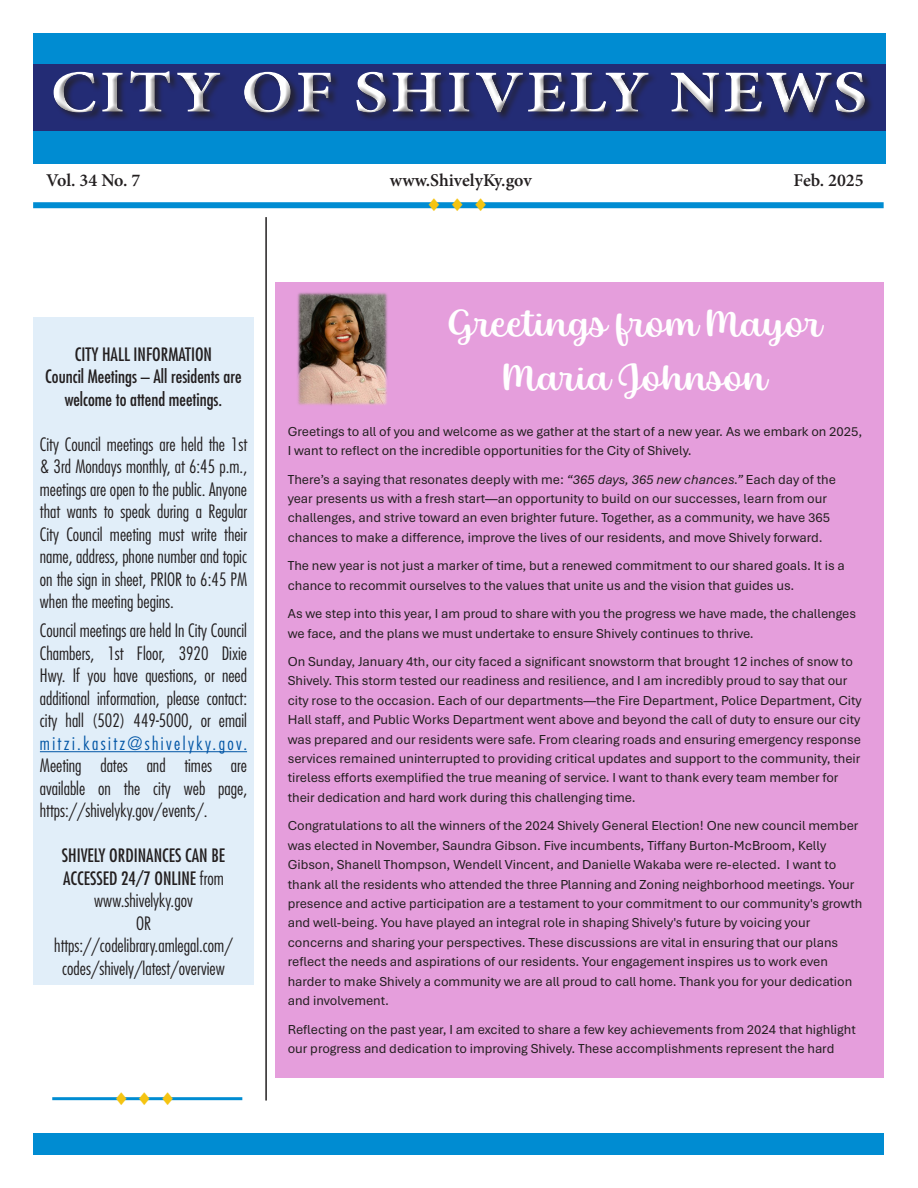
<style>
.page{position:relative;width:918px;height:1188px;background:#fff}
.page>*{position:absolute;margin:0;border:0;box-sizing:border-box;transform-origin:0 0}
.t1{font:700 60px "Minion Pro";letter-spacing:.04em;color:#fff;scale:1.14 1}
.t2{font:41.1px/53.7px "Baguet Script";color:#fff;text-align:center}
.t3{font:300 condensed 18px/22.5px "Futura";color:#231f20;text-align:justify}
.t4{font:condensed 18px/22.5px "Futura";color:#231f20;text-align:center}
.t5{font:600 18px "Minion Pro";letter-spacing:-.005em;color:#231f20}
.t6{font:15px "Dingbats One";color:#f5c412;scale:.8 1}
.t7{font:13.65px/19.4px "Aptos";color:#231f20}
.s1{color:#0155a5}
.s2{font-weight:300}
.s3{font-style:italic}
</style>
<div class="page">
<div style="left:34px;top:1133px;width:850px;height:21px;background:#008cd2"></div>
<div style="left:33px;top:317px;width:221px;height:668px;background:#e1eef9"></div>
<hr style="left:40px;top:751px;width:207px;height:1px;background:#0155a5">
<div style="left:33px;top:33px;width:853px;height:130px;background:#008cd2"></div>
<div style="left:33px;top:64px;width:853px;height:67px;background:#232c75"></div>
<div style="left:50px;top:68px;width:822px;height:51px;background:#231f20;opacity:.5"></div>
<hr style="left:265px;top:217px;width:2px;height:884px;background:#231f20">
<div style="left:33px;top:202px;width:851px;height:6px;background:#008cd2"></div>
<hr style="left:52px;top:1097px;width:190px;height:3px;background:#008cd2">
<div style="left:275px;top:282px;width:609px;height:796px;background:#e59edc"></div>
<img style="left:297px;top:292px;width:91px;height:114px">
<h1 class="t1" style="left:51px;top:50px;width:718px">CITY OF SHIVELY NEWS</h1>
<p class="t5" style="left:46px;top:168px;width:96px">Vol. 34 No. 7</p>
<p class="t5" style="left:390px;top:168px;width:143px">www.ShivelyKy.gov</p>
<p class="t5" style="left:794px;top:168px;width:72px">Feb. 2025</p>
<p class="t6" style="left:429px;top:198px;width:73px">◆ ◆ ◆</p>
<p class="t4" style="left:75px;top:343px;width:139px">CITY HALL INFORMATION</p>
<p class="t4" style="left:45px;top:365px;width:198px">Council Meetings – All residents are welcome to attend meetings.</p>
<p class="t3" style="left:40px;top:433px;width:209px">City Council meetings are held the 1st &amp; 3rd Mondays monthly, at 6:45 p.m., meetings are open to the public. Anyone that wants to speak during a Regular City Council meeting must write their name, address, phone number and topic on the sign in sheet, PRIOR to 6:45 PM when the meeting begins.</p>
<p class="t3" style="left:40px;top:620px;width:209px">Council meetings are held In City Council Chambers, 1st Floor, 3920 Dixie Hwy. If you have questions, or need additional information, please contact: city hall (502) 449-5000, or email <span class="s1">mitzi.kasitz@shivelyky.gov.<br></span>Meeting dates and times are available on the city web page, https://shivelyky.gov/events/.</p>
<p class="t4" style="left:62px;top:844px;width:165px">SHIVELY ORDINANCES CAN BE<br>ACCESSED 24/7 ONLINE <span class="s2">from www.shivelyky.gov</span></p>
<p class="t3" style="left:54px;top:912px;width:180px;text-align:center">OR https://codelibrary.amlegal.com/ codes/shively/latest/overview</p>
<p class="t6" style="left:116px;top:1092px;width:73px">◆ ◆ ◆</p>
<p class="t2" style="left:448px;top:298px;width:374px">Greetings from Mayor<br>Maria Johnson</p>
<p class="t7" style="left:288px;top:421px;width:576px">Greetings to all of you and welcome as we gather at the start of a new year. As we embark on 2025,<br>I want to reflect on the incredible opportunities for the City of Shively.</p>
<p class="t7" style="left:288px;top:469px;width:550px">There’s a saying that resonates deeply with me: <span class="s3">“365 days, 365 new chances.”</span> Each day of the year presents us with a fresh start—an opportunity to build on our successes, learn from our challenges, and strive toward an even brighter future. Together, as a community, we have 365 chances to make a difference, improve the lives of our residents, and move Shively forward.</p>
<p class="t7" style="left:288px;top:556px;width:558px">The new year is not just a marker of time, but a renewed commitment to our shared goals. It is a chance to recommit ourselves to the values that unite us and the vision that guides us.</p>
<p class="t7" style="left:288px;top:604px;width:570px">As we step into this year, I am proud to share with you the progress we have made, the challenges we face, and the plans we must undertake to ensure Shively continues to thrive.</p>
<p class="t7" style="left:288px;top:651px;width:575px">On Sunday, January 4th, our city faced a significant snowstorm that brought 12 inches of snow to Shively. This storm tested our readiness and resilience, and I am incredibly proud to say that our city rose to the occasion. Each of our departments—the Fire Department, Police Department, City Hall staff, and Public Works Department went above and beyond the call of duty to ensure our city was prepared and our residents were safe. From clearing roads and ensuring emergency response services remained uninterrupted to providing critical updates and support to the community, their tireless efforts exemplified the true meaning of service. I want to thank every team member for their dedication and hard work during this challenging time.</p>
<p class="t7" style="left:288px;top:816px;width:576px">Congratulations to all the winners of the 2024 Shively General Election! One new council member was elected in November, Saundra Gibson. Five incumbents, Tiffany Burton-McBroom, Kelly Gibson, Shanell Thompson, Wendell Vincent, and Danielle Wakaba were re-elected. I want to thank all the residents who attended the three Planning and Zoning neighborhood meetings. Your presence and active participation are a testament to your commitment to our community's growth and well-being. You have played an integral role in shaping Shively's future by voicing your concerns and sharing your perspectives. These discussions are vital in ensuring that our plans reflect the needs and aspirations of our residents. Your engagement inspires us to work even harder to make Shively a community we are all proud to call home. Thank you for your dedication and involvement.</p>
<p class="t7" style="left:288px;top:1019px;width:570px">Reflecting on the past year, I am excited to share a few key achievements from 2024 that highlight our progress and dedication to improving Shively. These accomplishments represent the hard</p>
</div>
